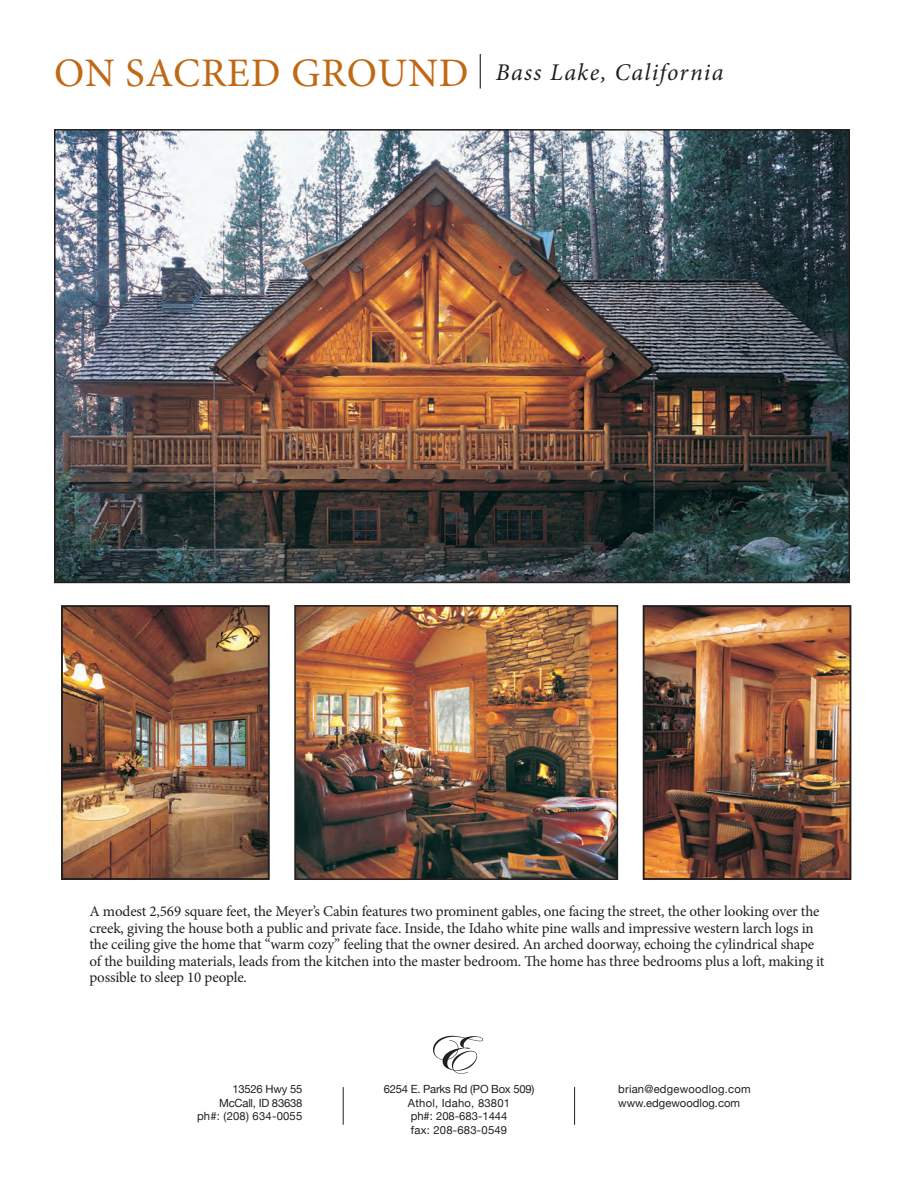
<style>
.page{position:relative;width:918px;height:1188px;background:#fff}
.page>*{position:absolute;margin:0;border:0;box-sizing:border-box;transform-origin:0 0}
.t1{font:italic 24px "Minion Pro";letter-spacing:.05em;color:#231f20}
.t2{font:15px/16.5px "Minion Pro";letter-spacing:-.01em;color:#231f20}
.t3{font:11.25px/13.5px "Helvetica Neue";color:#231f20;text-align:center}
.t4{font:11.25px/13.5px "Helvetica Neue";letter-spacing:-.02em;color:#231f20;text-align:right}
.t5{font:11.25px/13.5px "Helvetica Neue";letter-spacing:.02em;color:#231f20}
.s1{font-style:normal;font-size:40.5px;color:#c06915}
</style>
<div class="page">
<svg style="left:433px;top:1036px;width:50px;height:38px"></svg>
<hr style="left:574px;top:1087px;width:1px;height:38px;background:#231f20">
<hr style="left:343px;top:1087px;width:1px;height:38px;background:#231f20">
<img style="left:57px;top:132px;width:790px;height:448px">
<div style="left:54px;top:129px;width:796px;height:454px;border:2px solid #231f20"></div>
<img style="left:64px;top:608px;width:203px;height:269px">
<div style="left:61px;top:605px;width:209px;height:275px;border:2px solid #231f20"></div>
<img style="left:297px;top:608px;width:318px;height:269px">
<div style="left:294px;top:605px;width:324px;height:275px;border:2px solid #231f20"></div>
<img style="left:646px;top:608px;width:202px;height:269px">
<div style="left:643px;top:605px;width:208px;height:275px;border:2px solid #231f20"></div>
<hr style="left:480px;top:54px;width:1px;height:35px;background:#231f20">
<h1 class="t1" style="left:54px;top:56px;width:671px"><span class="s1">ON SACRED GROUND</span> Bass Lake, California</h1>
<p class="t2" style="left:89px;top:903px;width:737px">A modest 2,569 square feet, the Meyer’s Cabin features two prominent gables, one facing the street, the other looking over the creek, giving the house both a public and private face. Inside, the Idaho white pine walls and impressive western larch logs in the ceiling give the home that “warm cozy” feeling that the owner desired. An arched doorway, echoing the cylindrical shape of the building materials, leads from the kitchen into the master bedroom. The home has three bedrooms plus a loft, making it possible to sleep 10 people.</p>
<p class="t4" style="left:197px;top:1083px;width:107px">13526 Hwy 55<br>McCall, ID 83638 ph#: (208) 634-0055</p>
<p class="t3" style="left:384px;top:1083px;width:152px">6254 E. Parks Rd (PO Box 509)<br>Athol, Idaho, 83801<br>ph#: 208-683-1444<br>fax: 208-683-0549</p>
<p class="t5" style="left:618px;top:1083px;width:134px">brian@edgewoodlog.com www.edgewoodlog.com</p>
</div>
